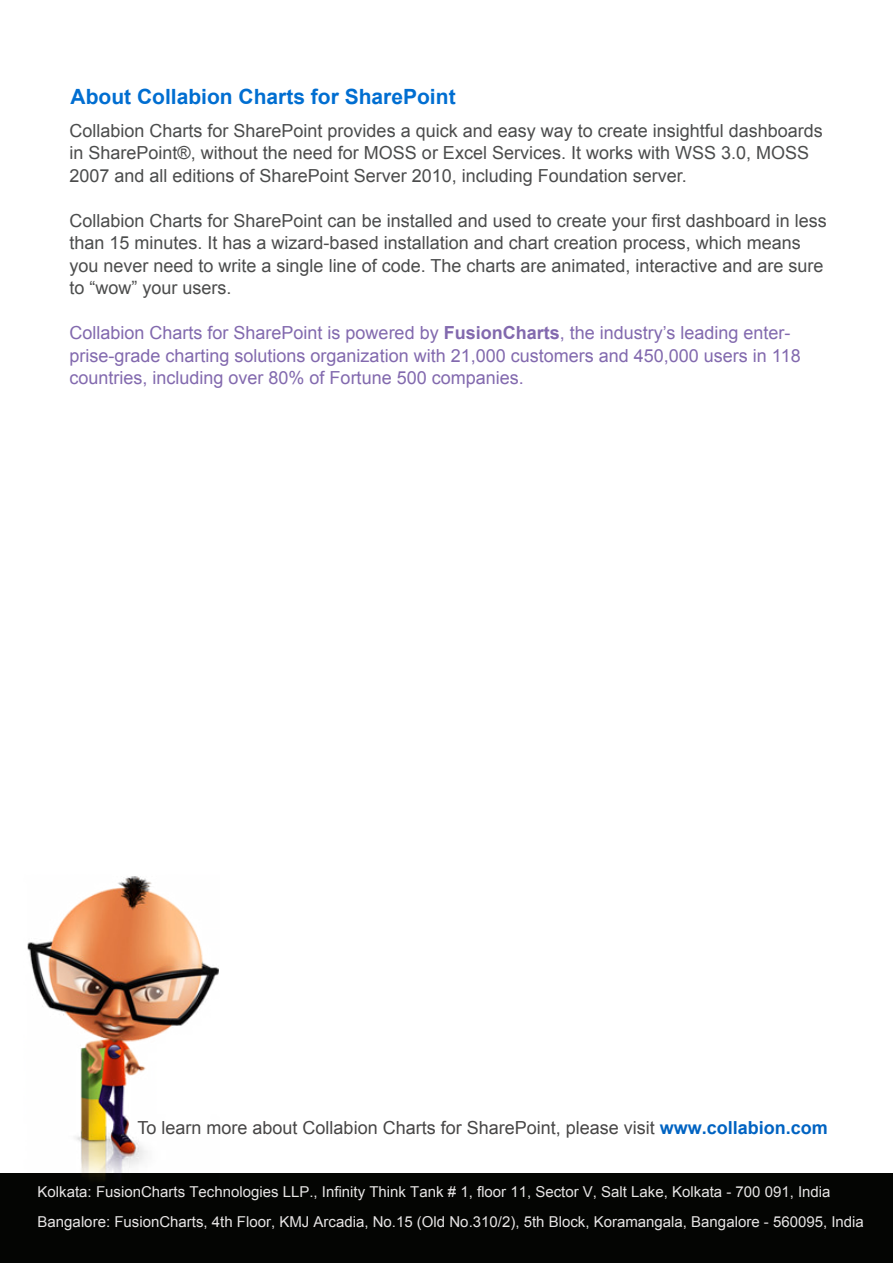
<style>
.page{position:relative;width:893px;height:1263px;background:#fff}
.page>*{position:absolute;margin:0;border:0;box-sizing:border-box;transform-origin:0 0}
.t1{font:700 21px "Arial";color:#006ed1}
.t2{font:18px/22.5px "Arial";color:#4b4c4c}
.t3{font:18px/22.5px "Arial";color:#8269ae}
.t4{font:18px "Arial";color:#474646}
.t5{font:15px/30px "Arial";color:#e7e5e5}
.s1{font-weight:700}
.s2{font-weight:700;color:#0063c2}
</style>
<div class="page">
<div style="left:0;top:1174px;width:893px;height:89px;background:#040503"></div>
<img style="left:23px;top:876px;width:204px;height:304px">
<p class="t1" style="left:71px;top:82px;width:387px">About Collabion Charts for SharePoint</p>
<p class="t2" style="left:70px;top:119px;width:755px">Collabion Charts for SharePoint provides a quick and easy way to create insightful dashboards in SharePoint®, without the need for MOSS or Excel Services. It works with WSS 3.0, MOSS<br>2007 and all editions of SharePoint Server 2010, including Foundation server.</p>
<p class="t2" style="left:70px;top:209px;width:759px">Collabion Charts for SharePoint can be installed and used to create your first dashboard in less than 15 minutes. It has a wizard-based installation and chart creation process, which means you never need to write a single line of code. The charts are animated, interactive and are sure to “wow” your users.</p>
<p class="t3" style="left:70px;top:322px;width:733px">Collabion Charts for SharePoint is powered by <span class="s1">FusionCharts</span>, the industry’s leading enter&shy;prise-grade charting solutions organization with 21,000 customers and 450,000 users in 118 countries, including over 80% of Fortune 500 companies.</p>
<p class="t4" style="left:138px;top:1116px;width:692px">To learn more about Collabion Charts for SharePoint, please visit <span class="s2">www.collabion.com</span></p>
<p class="t5" style="left:38px;top:1176px;width:828px">Kolkata: FusionCharts Technologies LLP., Infinity Think Tank # 1, floor 11, Sector V, Salt Lake, Kolkata - 700 091, India<br>Bangalore: FusionCharts, 4th Floor, KMJ Arcadia, No.15 (Old No.310/2), 5th Block, Koramangala, Bangalore - 560095, India</p>
</div>
